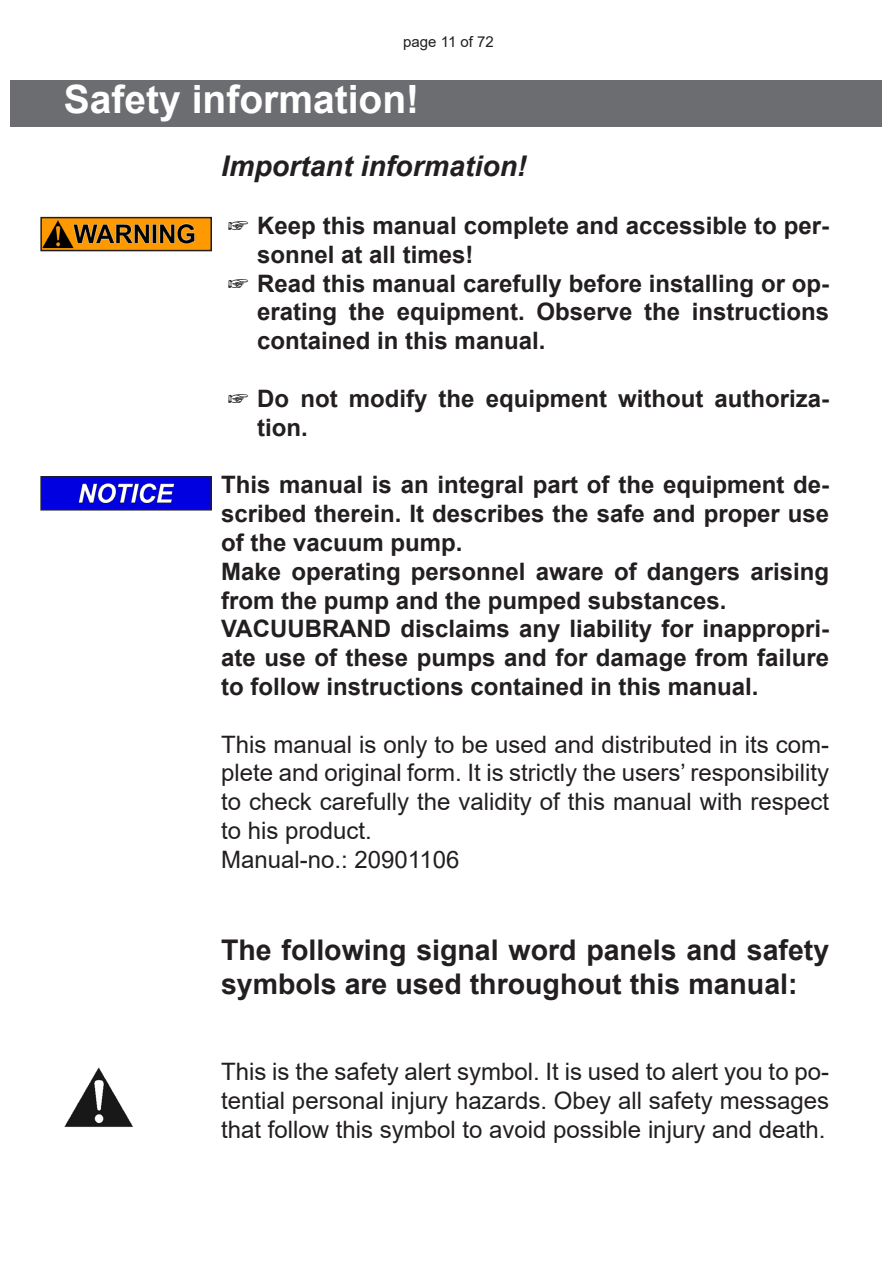
<style>
.page{position:relative;width:893px;height:1263px;background:#fff}
.page>*{position:absolute;margin:0;border:0;box-sizing:border-box;transform-origin:0 0}
.kapitelus-mega26{font:700 39px "Arial";color:#fff}
.text30us-mega16{font:700 28.5px/34.2px "Arial";color:#231f20}
.Unterkapitelus-mega19{font:italic 700 28.5px "Arial";color:#231f20}
.text30us-mega16-2{font:24px/28.8px "Arial";color:#231f20;text-align:justify}
.text30us-mega16-3{font:700 24px/28.8px "Arial";color:#231f20;text-align:justify}
.hand30us-mega16{font:700 24px/28.8px "Arial";color:#231f20}
.t1{font:15px "Arial";color:#231f20}
.s1{font-family:"Arial Unicode MS";font-weight:400}
</style>
<div class="page">
<div style="left:11px;top:80px;width:871px;height:46px;background:#6c6d70"></div>
<img style="left:43px;top:220px;width:166px;height:28px">
<div style="left:40px;top:217px;width:172px;height:34px;border:2px solid #231f20"></div>
<img style="left:43px;top:479px;width:166px;height:28px">
<div style="left:40px;top:476px;width:172px;height:34px;border:2px solid #231f20"></div>
<img style="left:64px;top:1067px;width:69px;height:60px">
<p class="t1" style="left:403px;top:31px;width:92px">page 11 of 72</p>
<p class="kapitelus-mega26" style="left:64px;top:72px;width:357px">Safety information!</p>
<p class="Unterkapitelus-mega19" style="left:221px;top:147px;width:307px">Important information!</p>
<p class="hand30us-mega16" style="left:257px;top:211px;width:573px;text-indent:-30px"><span class="s1">☞</span> Keep this manual complete and accessible to per&shy;sonnel at all times!</p>
<p class="hand30us-mega16" style="left:257px;top:269px;width:573px;text-align:justify;text-indent:-30px"><span class="s1">☞</span> Read this manual carefully before installing or op&shy;erating the equipment. Observe the instructions contained in this manual.</p>
<p class="hand30us-mega16" style="left:257px;top:384px;width:573px;text-indent:-30px"><span class="s1">☞</span> Do not modify the equipment without authoriza&shy;tion.</p>
<p class="text30us-mega16-3" style="left:221px;top:471px;width:610px">This manual is an integral part of the equipment de&shy;scribed therein. It describes the safe and proper use of the vacuum pump.</p>
<p class="text30us-mega16-3" style="left:221px;top:557px;width:610px">Make operating personnel aware of dangers arising from the pump and the pumped substances.</p>
<p class="text30us-mega16-3" style="left:221px;top:615px;width:610px">VACUUBRAND disclaims any liability for inappropri&shy;ate use of these pumps and for damage from failure to follow instructions contained in this manual.</p>
<p class="text30us-mega16-2" style="left:221px;top:729px;width:610px">This manual is only to be used and distributed in its com&shy;plete and original form. It is strictly the users’ responsibility to check carefully the validity of this manual with respect to his product.</p>
<p class="text30us-mega16-2" style="left:221px;top:845px;width:240px">Manual-no.: 20901106</p>
<p class="text30us-mega16" style="left:221px;top:933px;width:610px">The following signal word panels and safety symbols are used throughout this manual:</p>
<p class="text30us-mega16-2" style="left:221px;top:1057px;width:610px">This is the safety alert symbol. It is used to alert you to po&shy;tential personal injury hazards. Obey all safety messages that follow this symbol to avoid possible injury and death.</p>
</div>
